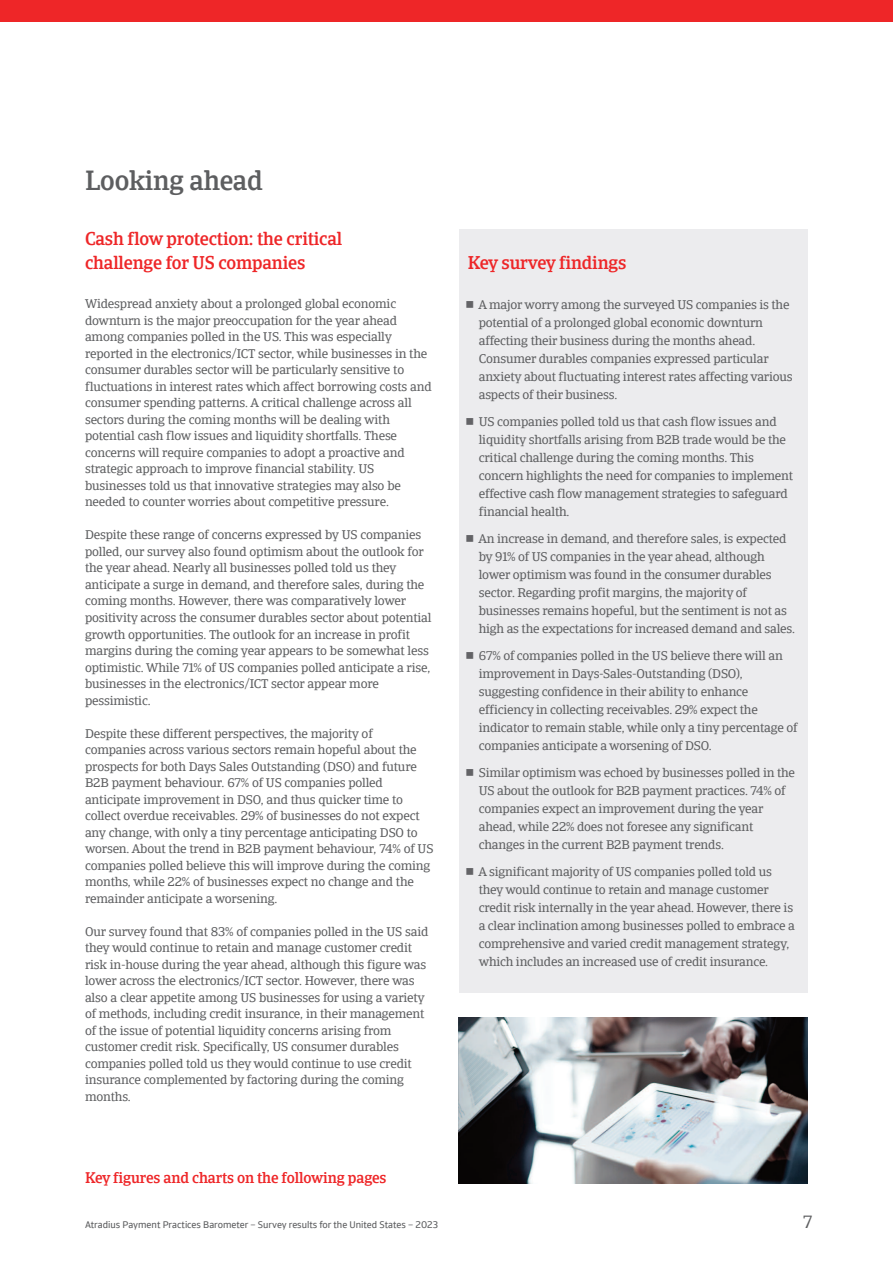
<style>
.page{position:relative;width:893px;height:1263px;background:#fff}
.page>*{position:absolute;margin:0;border:0;box-sizing:border-box;transform-origin:0 0}
.t1{font:500 27px "Catalana";letter-spacing:-.01em;color:#5d5e60}
.t2{font:500 18px/24px "Catalana";letter-spacing:-.01em;color:#ee2628}
.t3{font:18px "Catalana";color:#5d5e60}
.t4{font:500 15px "Catalana";letter-spacing:-.01em;color:#ee2628}
.t5{font:12.75px/16.5px "Catalana";letter-spacing:-.015em;color:#5d5e60}
.t6{font:9.75px "Catalana Sans";color:#5d5e60}
</style>
<div class="page">
<div style="left:0;top:0;width:893px;height:21px;background:#ee2628"></div>
<img style="left:459px;top:1017px;width:349px;height:167px">
<div style="left:459px;top:230px;width:349px;height:763px;background:#ececee"></div>
<h1 class="t1" style="left:85px;top:163px;width:179px">Looking ahead</h1>
<h2 class="t2" style="left:85px;top:227px;width:259px">Cash flow protection: the critical challenge for US companies</h2>
<p class="t5" style="left:85px;top:296px;width:348px">Widespread anxiety about a prolonged global economic downturn is the major preoccupation for the year ahead among companies polled in the US. This was especially reported in the electronics/ICT sector, while businesses in the consumer durables sector will be particularly sensitive to fluctuations in interest rates which affect borrowing costs and consumer spending patterns. A critical challenge across all sectors during the coming months will be dealing with potential cash flow issues and liquidity shortfalls. These concerns will require companies to adopt a proactive and strategic approach to improve financial stability. US businesses told us that innovative strategies may also be needed to counter worries about competitive pressure.</p>
<p class="t5" style="left:85px;top:527px;width:348px">Despite these range of concerns expressed by US companies polled, our survey also found optimism about the outlook for the year ahead. Nearly all businesses polled told us they anticipate a surge in demand, and therefore sales, during the coming months. However, there was comparatively lower positivity across the consumer durables sector about potential growth opportunities. The outlook for an increase in profit margins during the coming year appears to be somewhat less optimistic. While 71% of US companies polled anticipate a rise, businesses in the electronics/ICT sector appear more pessimistic.</p>
<p class="t5" style="left:85px;top:725px;width:350px">Despite these different perspectives, the majority of companies across various sectors remain hopeful about the prospects for both Days Sales Outstanding (DSO) and future B2B payment behaviour. 67% of US companies polled anticipate improvement in DSO, and thus quicker time to collect overdue receivables. 29% of businesses do not expect any change, with only a tiny percentage anticipating DSO to worsen. About the trend in B2B payment behaviour, 74% of US companies polled believe this will improve during the coming months, while 22% of businesses expect no change and the remainder anticipate a worsening.</p>
<p class="t5" style="left:85px;top:923px;width:345px">Our survey found that 83% of companies polled in the US said they would continue to retain and manage customer credit risk in-house during the year ahead, although this figure was lower across the electronics/ICT sector. However, there was also a clear appetite among US businesses for using a variety of methods, including credit insurance, in their management of the issue of potential liquidity concerns arising from customer credit risk. Specifically, US consumer durables companies polled told us they would continue to use credit insurance complemented by factoring during the coming months.</p>
<p class="t4" style="left:85px;top:1168px;width:303px">Key figures and charts on the following pages</p>
<h2 class="t2" style="left:468px;top:250px;width:160px">Key survey findings</h2>
<p class="t5" style="left:478px;top:296px;width:316px;line-height:18px">A major worry among the surveyed US companies is the potential of a prolonged global economic downturn affecting their business during the months ahead.<br>Consumer durables companies expressed particular anxiety about fluctuating interest rates affecting various aspects of their business.</p>
<p class="t5" style="left:479px;top:413px;width:316px;line-height:18px">US companies polled told us that cash flow issues and liquidity shortfalls arising from B2B trade would be the critical challenge during the coming months. This concern highlights the need for companies to implement effective cash flow management strategies to safeguard financial health.</p>
<p class="t5" style="left:478px;top:530px;width:318px;line-height:18px">An increase in demand, and therefore sales, is expected by 91% of US companies in the year ahead, although lower optimism was found in the consumer durables sector. Regarding profit margins, the majority of businesses remains hopeful, but the sentiment is not as high as the expectations for increased demand and sales.</p>
<p class="t5" style="left:479px;top:647px;width:320px;line-height:18px">67% of companies polled in the US believe there will an improvement in Days-Sales-Outstanding (DSO), suggesting confidence in their ability to enhance efficiency in collecting receivables. 29% expect the indicator to remain stable, while only a tiny percentage of companies anticipate a worsening of DSO.</p>
<p class="t5" style="left:479px;top:764px;width:318px;line-height:18px">Similar optimism was echoed by businesses polled in the US about the outlook for B2B payment practices. 74% of companies expect an improvement during the year ahead, while 22% does not foresee any significant changes in the current B2B payment trends.</p>
<p class="t5" style="left:478px;top:863px;width:318px;line-height:18px">A significant majority of US companies polled told us they would continue to retain and manage customer credit risk internally in the year ahead. However, there is a clear inclination among businesses polled to embrace a comprehensive and varied credit management strategy, which includes an increased use of credit insurance.</p>
<p class="t6" style="left:85px;top:1218px;width:355px">Atradius Payment Practices Barometer – Survey results for the United States – 2023</p>
<h2 class="t3" style="left:803px;top:1210px;width:11px">7</h2>
</div>
